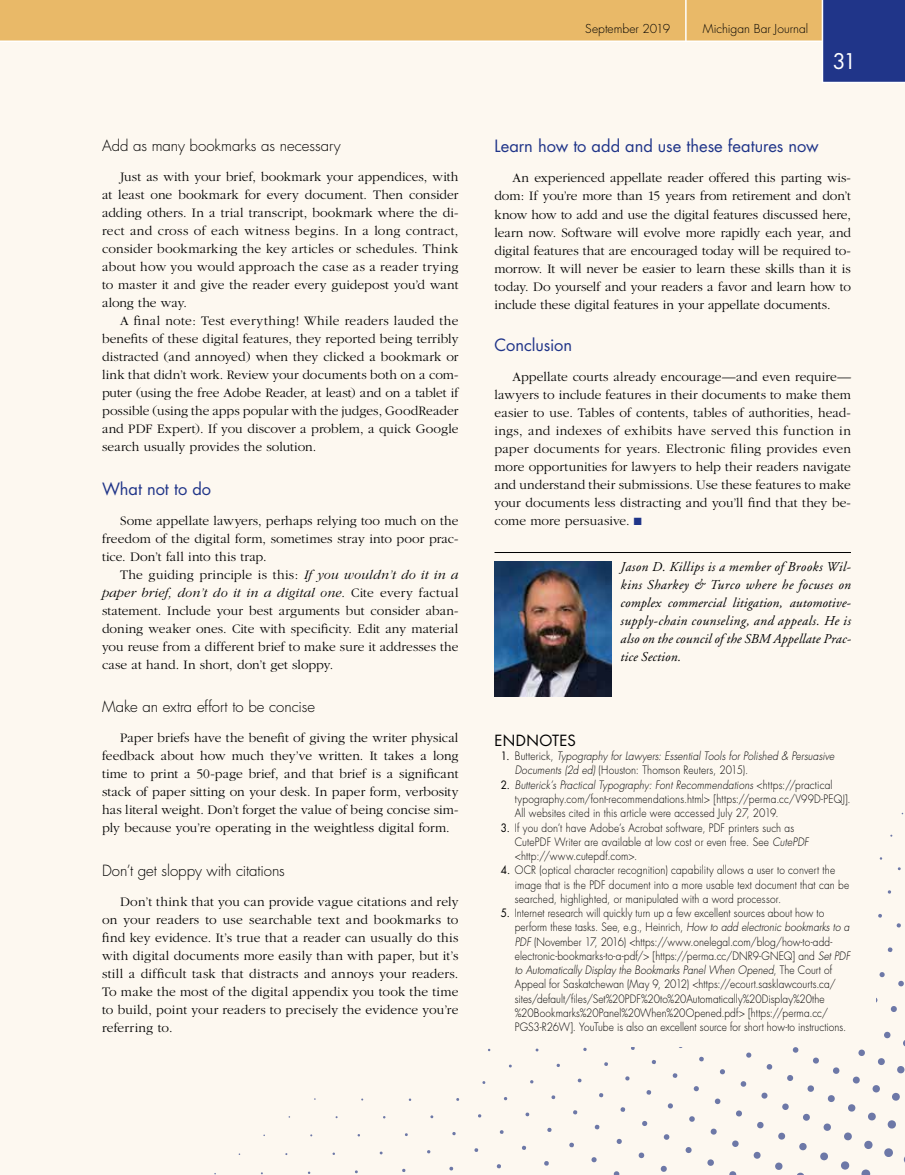
<style>
.page{position:relative;width:905px;height:1175px;background:#fff}
.page>*{position:absolute;margin:0;border:0;box-sizing:border-box;transform-origin:0 0}
.t1{font:21px "Futura";color:#fff}
.t2{font:16.5px "Futura";letter-spacing:-.005em;color:#203589}
.t3{font:300 15px "Futura";color:#000}
.t4{font:15px "Futura";letter-spacing:.025em;color:#000}
.t5{font:300 13.5px/18px "Garamond";letter-spacing:.005em;color:#000;text-align:justify}
.t6{font:italic 13.5px/18px "Adobe Garamond";letter-spacing:.01em;color:#000;text-align:justify}
.t7{font:300 12px "Futura";letter-spacing:.005em;color:#000}
.t8{font:300 11.25px/14.2px "Futura";letter-spacing:.01em;color:#000;scale:.9 1}
.t9{font:italic 300 11.25px/14.2px "Futura";letter-spacing:.01em;color:#000;scale:.9 1}
.s1{font-style:italic}
.s2{color:#203589}
.s3{font-weight:400;font-style:normal}
.s4{font-style:normal}
.s5{font-weight:400}
</style>
<div class="page">
<div style="left:0;top:0;width:904px;height:1174px;background:#fdf8f0"></div>
<svg style="left:214px;top:812px;width:690px;height:362px"></svg>
<div style="left:89px;top:903px;width:388px;height:186px;background:#fdf8f0"></div>
<div style="left:493px;top:791px;width:382px;height:255px;background:#fdf8f0"></div>
<hr style="left:494px;top:552px;width:356px;height:1px;background:#000">
<img style="left:494px;top:561px;width:117px;height:135px">
<svg style="left:0;top:0;width:904px;height:83px"></svg>
<hr style="left:685px;top:0;width:1px;height:42px;background:#fff">
<p class="t3" style="left:102px;top:136px;width:240px">Add as many bookmarks as necessary</p>
<p class="t5" style="left:102px;top:168px;width:358px;text-indent:18px">Just as with your brief, bookmark your appendices, with at least one bookmark for every document. Then consider adding others. In a trial transcript, bookmark where the di&shy;rect and cross of each witness begins. In a long contract, consider bookmarking the key articles or schedules. Think about how you would approach the case as a reader trying to master it and give the reader every guidepost you’d want along the way.</p>
<p class="t5" style="left:102px;top:312px;width:358px;text-indent:18px">A final note: Test everything! While readers lauded the benefits of these digital features, they reported being terribly distracted (and annoyed) when they clicked a bookmark or link that didn’t work. Review your documents both on a com&shy;puter (using the free Adobe Reader, at least) and on a tablet if possible (using the apps popular with the judges, GoodReader and PDF Expert). If you discover a problem, a quick Google search usually provides the solution.</p>
<p class="t2" style="left:102px;top:477px;width:111px">What not to do</p>
<p class="t5" style="left:102px;top:512px;width:358px;text-indent:18px">Some appellate lawyers, perhaps relying too much on the freedom of the digital form, sometimes stray into poor prac&shy;tice. Don’t fall into this trap.</p>
<p class="t5" style="left:102px;top:566px;width:358px;text-indent:18px">The guiding principle is this: <span class="s1">If you wouldn’t do it in a paper brief, don’t do it in a digital one</span>. Cite every factual statement. Include your best arguments but consider aban&shy;doning weaker ones. Cite with specificity. Edit any material you reuse from a different brief to make sure it addresses the case at hand. In short, don’t get sloppy.</p>
<p class="t3" style="left:102px;top:697px;width:215px">Make an extra effort to be concise</p>
<p class="t5" style="left:102px;top:729px;width:358px;text-indent:18px">Paper briefs have the benefit of giving the writer physical feedback about how much they’ve written. It takes a long time to print a 50-page brief, and that brief is a significant stack of paper sitting on your desk. In paper form, verbosity has literal weight. Don’t forget the value of being concise sim&shy;ply because you’re operating in the weightless digital form.</p>
<p class="t3" style="left:102px;top:860px;width:184px">Don’t get sloppy with citations</p>
<p class="t5" style="left:102px;top:893px;width:358px;text-indent:18px">Don’t think that you can provide vague citations and rely on your readers to use searchable text and bookmarks to find key evidence. It’s true that a reader can usually do this with digital documents more easily than with paper, but it’s still a difficult task that distracts and annoys your readers.<br>To make the most of the digital appendix you took the time to build, point your readers to precisely the evidence you’re referring to.</p>
<p class="t7" style="left:585px;top:21px;width:86px">September 2019</p>
<p class="t7" style="left:702px;top:21px;width:107px">Michigan Bar Journal</p>
<h1 class="t1" style="left:832px;top:47px;width:25px">31</h1>
<p class="t2" style="left:494px;top:135px;width:326px">Learn how to add and use these features now</p>
<p class="t5" style="left:494px;top:169px;width:358px;text-indent:18px">An experienced appellate reader offered this parting wis&shy;dom: If you’re more than 15 years from retirement and don’t know how to add and use the digital features discussed here, learn now. Software will evolve more rapidly each year, and digital features that are encouraged today will be required to&shy;morrow. It will never be easier to learn these skills than it is today. Do yourself and your readers a favor and learn how to include these digital features in your appellate documents.</p>
<p class="t2" style="left:494px;top:333px;width:79px">Conclusion</p>
<p class="t5" style="left:494px;top:367px;width:358px;text-indent:18px">Appellate courts already encourage—and even require— lawyers to include features in their documents to make them easier to use. Tables of contents, tables of authorities, head&shy;ings, and indexes of exhibits have served this function in paper documents for years. Electronic filing provides even more opportunities for lawyers to help their readers navigate and understand their submissions. Use these features to make your documents less distracting and you’ll find that they be&shy;come more persuasive. <span class="s2">■</span></p>
<p class="t6" style="left:620px;top:558px;width:232px">Jason D. Killips is a member of Brooks Wil&shy;kins Sharkey &amp; Turco where he focuses on complex commercial litigation, automotive&shy;supply-chain counseling, and appeals. He is also on the council of the SBM Appellate Prac&shy;tice Section.</p>
<p class="t4" style="left:494px;top:730px;width:83px">ENDNOTES</p>
<p class="t9" style="left:514px;top:749px;width:356px;text-indent:-14px"><span class="s3">1.</span> <span class="s4">Butterick,</span> Typography for Lawyers: Essential Tools for Polished &amp; Persuasive<br>Documents (2d ed) <span class="s4">(Houston: Thomson Reuters, 2015).</span></p>
<p class="t8" style="left:514px;top:777px;width:375px;text-indent:-14px"><span class="s5">2.</span> <span class="s1">Butterick’s Practical Typography: Font Recommendations</span> &lt;https://practical typography.com/font-recommendations.html&gt; [https://perma.cc/V99D-PEQJ].<br>All websites cited in this article were accessed July 27, 2019.</p>
<p class="t8" style="left:514px;top:820px;width:328px;text-indent:-14px"><span class="s5">3.</span> If you don’t have Adobe’s Acrobat software, PDF printers such as<br>CutePDF Writer are available at low cost or even free. See <span class="s1">CutePDF </span>&lt;http://www.cutepdf.com&gt;.</p>
<p class="t8" style="left:514px;top:863px;width:373px;text-indent:-14px"><span class="s5">4.</span> OCR (optical character recognition) capability allows a user to convert the image that is the PDF document into a more usable text document that can be searched, highlighted, or manipulated with a word processor.</p>
<p class="t8" style="left:514px;top:906px;width:374px;text-indent:-14px"><span class="s5">5.</span> Internet research will quickly turn up a few excellent sources about how to perform these tasks. See, e.g., Heinrich, <span class="s1">How to add electronic bookmarks to a PDF</span> (November 17, 2016) &lt;https://www.onelegal.com/blog/how-to-add&shy;electronic-bookmarks-to-a-pdf/&gt; [https://perma.cc/DNR9-GNEQ] and <span class="s1">Set PDF to Automatically Display the Bookmarks Panel When Opened</span>, The Court of Appeal for Saskatchewan (May 9, 2012) &lt;https://ecourt.sasklawcourts.ca/ sites/default/files/Set%20PDF%20to%20Automatically%20Display%20the %20Bookmarks%20Panel%20When%20Opened.pdf&gt; [https://perma.cc/ PGS3-R26W]. YouTube is also an excellent source for short how-to instructions.</p>
</div>
